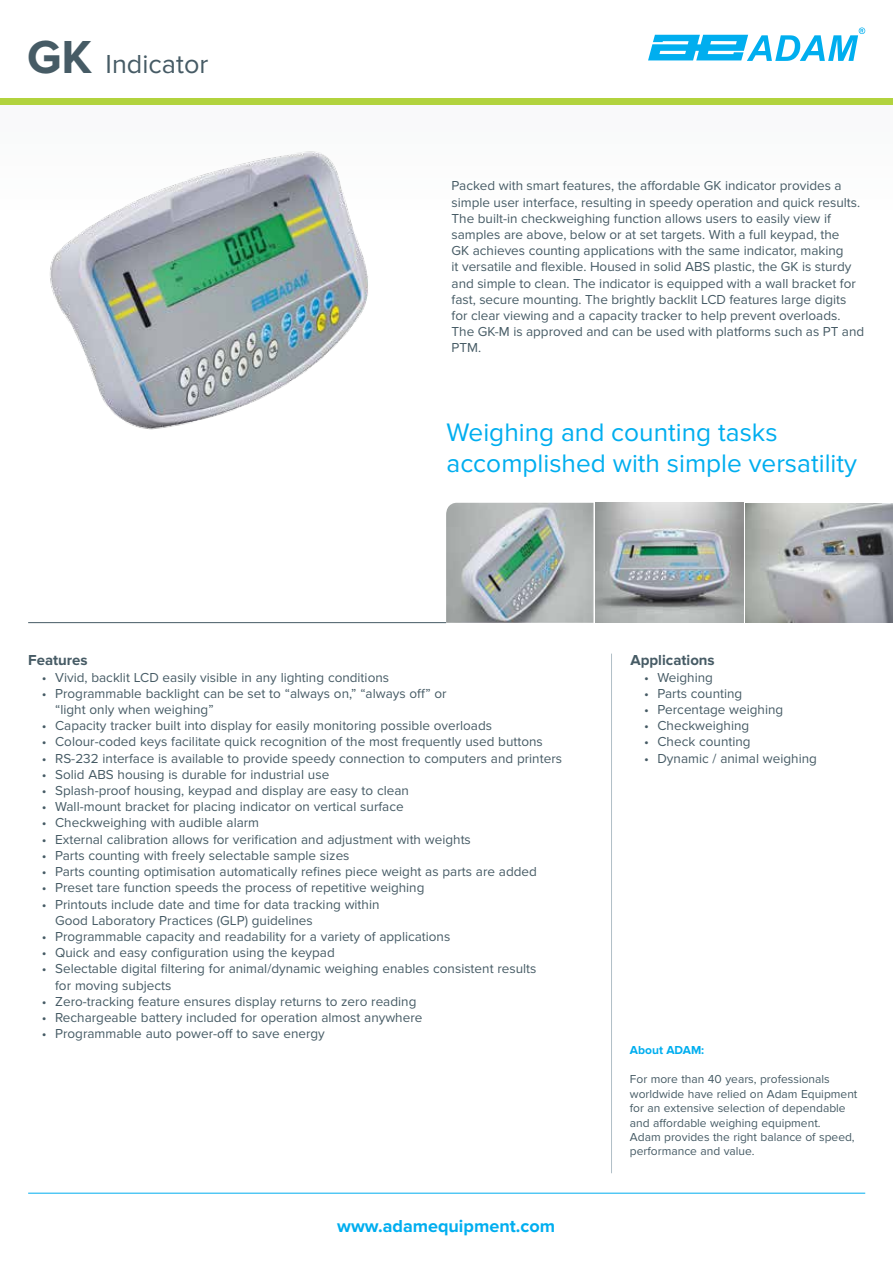
<style>
.page{position:relative;width:893px;height:1263px;background:#fff}
.page>*{position:absolute;margin:0;border:0;box-sizing:border-box;transform-origin:0 0}
.t1{font:27px "Proxima Nova";color:#465b65}
.t2{font:26.25px/31.5px "Proxima Nova";color:#00aeef}
.t3{font:700 18px "Proxima Nova";color:#00aeef}
.t4{font:700 15px "Proxima Nova";color:#465b65}
.t5{font:13.5px/16.2px "Proxima Nova";color:#465b65}
.t6{font:12px/14.4px "Proxima Nova";color:#465b65}
.t7{font:700 12px "Proxima Nova";color:#00aeef}
.s1{font-weight:700;font-size:48px}
</style>
<div class="page">
<div style="left:0;top:105px;width:893px;height:114px;background:#fafbfb"></div>
<svg style="left:648px;top:28px;width:217px;height:33px"></svg>
<img style="left:50px;top:151px;width:318px;height:279px">
<div style="left:0;top:98px;width:893px;height:7px;background:#b2d33e"></div>
<hr style="left:28px;top:1193px;width:837px;height:1px;background:#00aeef">
<hr style="left:28px;top:622px;width:418px;height:1px;background:#465b65">
<hr style="left:611px;top:654px;width:1px;height:519px;background:#b1bfc7">
<img style="left:446px;top:503px;width:147px;height:120px">
<img style="left:596px;top:503px;width:147px;height:120px">
<img style="left:745px;top:503px;width:148px;height:119px">
<h1 class="t1" style="left:27px;top:49px;width:183px"><span class="s1">GK</span> Indicator</h1>
<p class="t5" style="left:452px;top:178px;width:414px">Packed with smart features, the affordable GK indicator provides a simple user interface, resulting in speedy operation and quick results.<br>The built-in checkweighing function allows users to easily view if samples are above, below or at set targets. With a full keypad, the<br>GK achieves counting applications with the same indicator, making<br>it versatile and flexible. Housed in solid ABS plastic, the GK is sturdy and simple to clean. The indicator is equipped with a wall bracket for fast, secure mounting. The brightly backlit LCD features large digits for clear viewing and a capacity tracker to help prevent overloads.<br>The GK-M is approved and can be used with platforms such as PT and PTM.</p>
<h2 class="t2" style="left:446px;top:417px;width:412px">Weighing and counting tasks accomplished with simple versatility</h2>
<p class="t4" style="left:28px;top:652px;width:61px">Features</p>
<p class="t5" style="left:42px;top:669px;width:349px">• Vivid, backlit LCD easily visible in any lighting conditions</p>
<p class="t5" style="left:55px;top:685px;width:393px;text-indent:-14px">• Programmable backlight can be set to “always on,” “always off” or “light only when weighing”</p>
<p class="t5" style="left:42px;top:718px;width:452px">• Capacity tracker built into display for easily monitoring possible overloads</p>
<p class="t5" style="left:42px;top:734px;width:503px">• Colour-coded keys facilitate quick recognition of the most frequently used buttons</p>
<p class="t5" style="left:42px;top:750px;width:522px">• RS-232 interface is available to provide speedy connection to computers and printers</p>
<p class="t5" style="left:42px;top:766px;width:289px">• Solid ABS housing is durable for industrial use</p>
<p class="t5" style="left:42px;top:783px;width:369px">• Splash-proof housing, keypad and display are easy to clean</p>
<p class="t5" style="left:42px;top:799px;width:363px">• Wall-mount bracket for placing indicator on vertical surface</p>
<p class="t5" style="left:42px;top:815px;width:219px">• Checkweighing with audible alarm</p>
<p class="t5" style="left:42px;top:831px;width:431px">• External calibration allows for verification and adjustment with weights</p>
<p class="t5" style="left:42px;top:847px;width:309px">• Parts counting with freely selectable sample sizes</p>
<p class="t5" style="left:42px;top:864px;width:497px">• Parts counting optimisation automatically refines piece weight as parts are added</p>
<p class="t5" style="left:42px;top:880px;width:384px">• Preset tare function speeds the process of repetitive weighing</p>
<p class="t5" style="left:55px;top:896px;width:326px;text-indent:-14px">• Printouts include date and time for data tracking within<br>Good Laboratory Practices (GLP) guidelines</p>
<p class="t5" style="left:42px;top:928px;width:410px">• Programmable capacity and readability for a variety of applications</p>
<p class="t5" style="left:42px;top:945px;width:295px">• Quick and easy configuration using the keypad</p>
<p class="t5" style="left:55px;top:961px;width:483px;text-indent:-14px">• Selectable digital filtering for animal/dynamic weighing enables consistent results for moving subjects</p>
<p class="t5" style="left:42px;top:993px;width:376px">• Zero-tracking feature ensures display returns to zero reading</p>
<p class="t5" style="left:42px;top:1009px;width:382px">• Rechargeable battery included for operation almost anywhere</p>
<p class="t5" style="left:42px;top:1026px;width:285px">• Programmable auto power-off to save energy</p>
<h3 class="t3" style="left:337px;top:1216px;width:219px">www.adamequipment.com</h3>
<p class="t4" style="left:630px;top:652px;width:86px">Applications</p>
<p class="t5" style="left:644px;top:669px;width:70px">• Weighing</p>
<p class="t5" style="left:644px;top:685px;width:100px">• Parts counting</p>
<p class="t5" style="left:644px;top:702px;width:141px">• Percentage weighing</p>
<p class="t5" style="left:644px;top:718px;width:107px">• Checkweighing</p>
<p class="t5" style="left:644px;top:734px;width:108px">• Check counting</p>
<p class="t5" style="left:644px;top:750px;width:174px">• Dynamic / animal weighing</p>
<p class="t7" style="left:630px;top:1043px;width:76px">About ADAM:</p>
<p class="t6" style="left:630px;top:1072px;width:229px">For more than 40 years, professionals worldwide have relied on Adam Equipment for an extensive selection of dependable and affordable weighing equipment.<br>Adam provides the right balance of speed, performance and value.</p>
</div>
